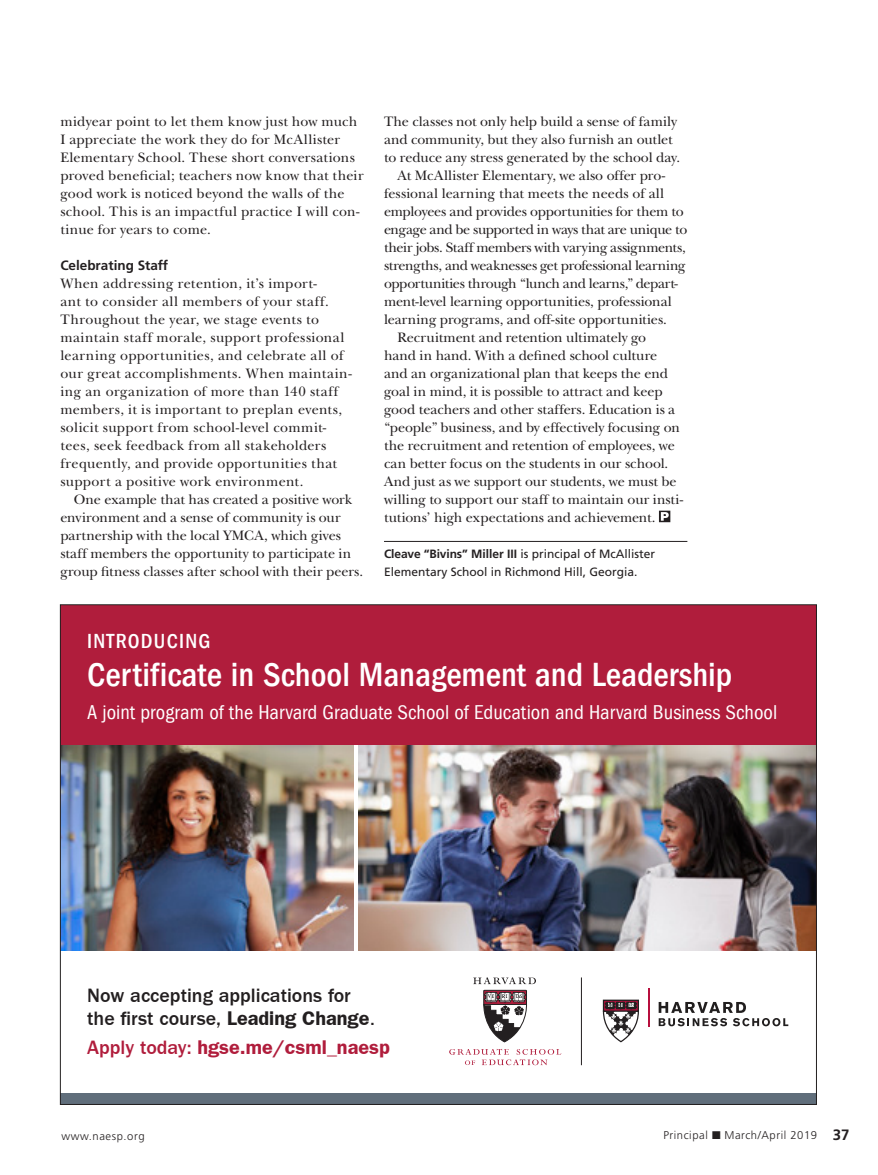
<style>
.page{position:relative;width:878px;height:1175px;background:#fff}
.page>*{position:absolute;margin:0;border:0;box-sizing:border-box;transform-origin:0 0}
.t1{font:500 condensed 34.5px "Franklin Gothic";color:#fff}
.t2{font:500 condensed 21px "Franklin Gothic";letter-spacing:.06em;color:#fff}
.t3{font:condensed 20.7px "Franklin Gothic";color:#fff}
.t4{font:500 19.8px/22.5px "Franklin Gothic";color:#231f20}
.t5{font:600 19.8px "Franklin Gothic";color:#b01d3c}
.Body_Indent{font:14.25px/18px "New Baskerville";color:#231f20}
.Body_NoIndent{font:14.25px/18px "New Baskerville";letter-spacing:.025em;color:#231f20}
.Subhead{font:700 13.5px "Frutiger";color:#231f20}
.AuthorBio{font:12px/18px "Frutiger";color:#231f20}
.t6{font:300 11.25px "Frutiger";letter-spacing:.05em;color:#231f20}
.s1{font-weight:700}
.s2{font-weight:600}
.s3{font-weight:400}
.s4{font-weight:500}
.s5{font-weight:700;font-size:15px}
</style>
<div class="page">
<img style="left:62px;top:744px;width:291px;height:206px">
<img style="left:358px;top:744px;width:456px;height:206px">
<svg style="left:449px;top:1049px;width:112px;height:16px"></svg>
<svg style="left:473px;top:977px;width:63px;height:7px"></svg>
<svg style="left:483px;top:990px;width:44px;height:52px"></svg>
<hr style="left:581px;top:977px;width:1px;height:88px;background:#231f20">
<svg style="left:658px;top:1002px;width:88px;height:10px"></svg>
<hr style="left:648px;top:988px;width:1px;height:38px;background:#b70f3d">
<svg style="left:658px;top:1018px;width:130px;height:8px"></svg>
<svg style="left:605px;top:1001px;width:32px;height:1px"></svg>
<div style="left:603px;top:999px;width:36px;height:12px;border:1px solid #231f20"></div>
<svg style="left:603px;top:1002px;width:36px;height:40px"></svg>
<div style="left:60px;top:604px;width:756px;height:140px;background:#b01d3c"></div>
<div style="left:60px;top:1093px;width:756px;height:11px;background:#606e7b"></div>
<hr style="left:384px;top:541px;width:303px;height:1px;background:#231f20">
<svg style="left:659px;top:510px;width:11px;height:12px"></svg>
<p class="Body_Indent" style="left:60px;top:112px;width:305px">midyear point to let them know just how much I appreciate the work they do for McAllister Elementary School. These short conversations proved beneficial; teachers now know that their good work is noticed beyond the walls of the school. This is an impactful practice I will con&shy;tinue for years to come.</p>
<p class="Subhead" style="left:60px;top:257px;width:109px">Celebrating Staff</p>
<p class="Body_NoIndent" style="left:60px;top:274px;width:293px">When addressing retention, it’s import-<br>ant to consider all members of your staff.<br>Throughout the year, we stage events to maintain staff morale, support professional learning opportunities, and celebrate all of our great accomplishments. When maintain&shy;ing an organization of more than 140 staff members, it is important to preplan events, solicit support from school-level commit&shy;tees, seek feedback from all stakeholders frequently, and provide opportunities that support a positive work environment.</p>
<p class="Body_Indent" style="left:60px;top:490px;width:304px;text-indent:14px">One example that has created a positive work environment and a sense of community is our partnership with the local YMCA, which gives staff members the opportunity to participate in group fitness classes after school with their peers.</p>
<p class="Body_Indent" style="left:384px;top:112px;width:297px">The classes not only help build a sense of family and community, but they also furnish an outlet to reduce any stress generated by the school day.</p>
<p class="Body_Indent" style="left:384px;top:166px;width:305px;text-indent:14px">At McAllister Elementary, we also offer pro&shy;fessional learning that meets the needs of all employees and provides opportunities for them to engage and be supported in ways that are unique to their jobs. Staff members with varying assignments, strengths, and weaknesses get professional learning opportunities through “lunch and learns,” depart&shy;ment-level learning opportunities, professional learning programs, and off-site opportunities.</p>
<p class="Body_Indent" style="left:384px;top:328px;width:300px;text-indent:14px">Recruitment and retention ultimately go<br>hand in hand. With a defined school culture and an organizational plan that keeps the end goal in mind, it is possible to attract and keep good teachers and other staffers. Education is a “people” business, and by effectively focusing on the recruitment and retention of employees, we can better focus on the students in our school.<br>And just as we support our students, we must be willing to support our staff to maintain our insti&shy;tutions’ high expectations and achievement.</p>
<p class="AuthorBio" style="left:384px;top:545px;width:273px"><span class="s1">Cleave “Bivins” Miller III</span> is principal of McAllister<br>Elementary School in Richmond Hill, Georgia.</p>
<p class="t2" style="left:87px;top:629px;width:124px">INTRODUCING</p>
<p class="t1" style="left:87px;top:655px;width:646px">Certificate in School Management and Leadership</p>
<p class="t3" style="left:87px;top:700px;width:691px">A joint program of the Harvard Graduate School of Education and Harvard Business School</p>
<p class="t4" style="left:87px;top:984px;width:290px">Now accepting applications for the first course, <span class="s2">Leading Change</span><span class="s3">.</span></p>
<p class="t5" style="left:87px;top:1035px;width:304px"><span class="s4">Apply today:</span> hgse.me/csml_naesp</p>
<p class="t6" style="left:62px;top:1129px;width:85px">www.naesp.org</p>
<p class="t6" style="left:663px;top:1129px;width:188px">Principal ■ March/April 2019 <span class="s5">37</span></p>
</div>
